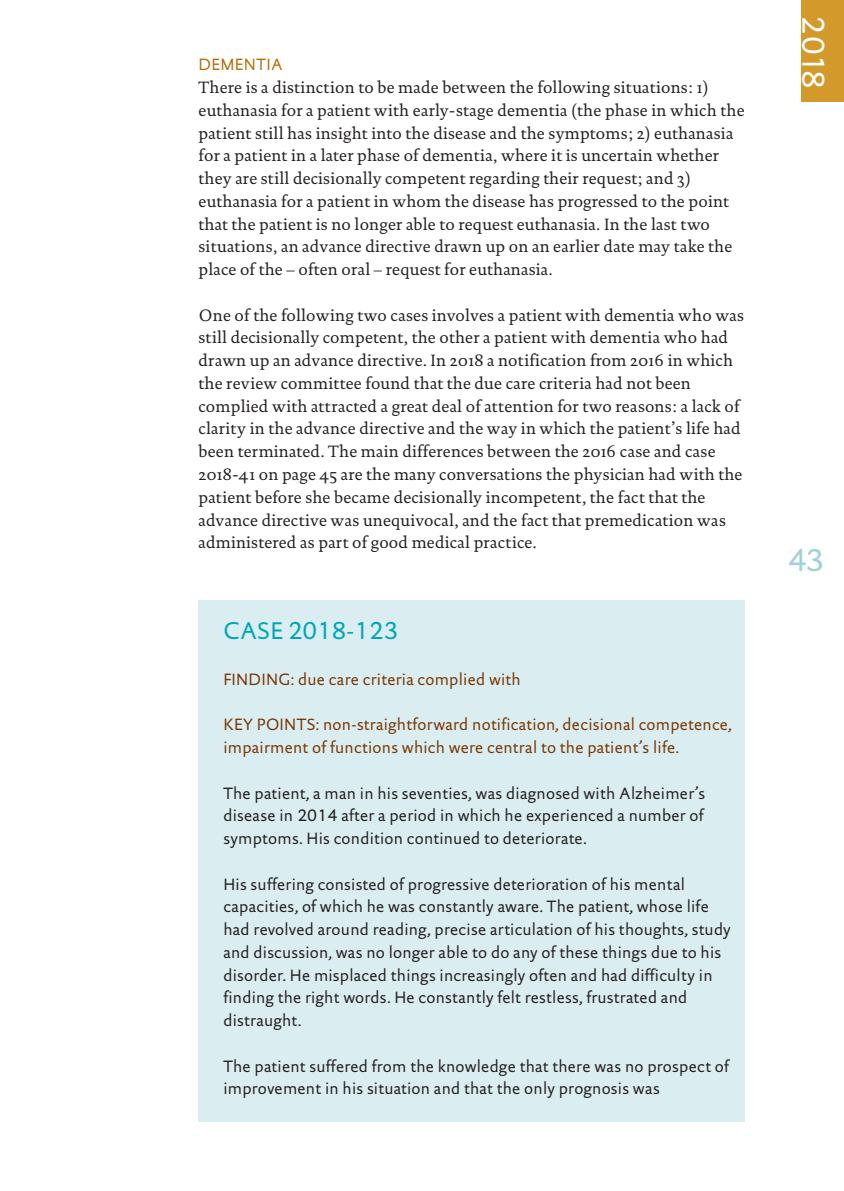
<style>
.page{position:relative;width:844px;height:1191px;background:#fff}
.page>*{position:absolute;margin:0;border:0;box-sizing:border-box;transform-origin:0 0}
.t1{font:31.5px "DTL Documenta Sans TOT";color:#fff}
.t2{font:31.5px "DTL Documenta Sans TOT";color:#a0d0d8}
.t3{font:24.5px "DTL Documenta Sans TOT";color:#00a6b6}
.t4{font:16.62px/22.8px "DTL Documenta TOT";letter-spacing:.01em;color:#241f1f}
.t5{font:16.62px/22.8px "DTL Documenta Sans TOT";letter-spacing:.015em;color:#241f1f}
.t6{font:16.62px/22.8px "DTL Documenta Sans TOT";letter-spacing:.015em;color:#783702}
.t7{font:16.62px "DTL Documenta Sans TOT";letter-spacing:.02em;color:#ba6b08}
</style>
<div class="page">
<div style="left:801px;top:0;width:42px;height:102px;background:#d3992a"></div>
<div style="left:198px;top:600px;width:546px;height:521px;background:#daedf1"></div>
<p class="t7" style="left:198px;top:54px;width:86px">DEMENTIA</p>
<p class="t4" style="left:198px;top:76px;width:547px">There is a distinction to be made between the following situations: 1) euthanasia for a patient with early-stage dementia (the phase in which the patient still has insight into the disease and the symptoms; 2) euthanasia for a patient in a later phase of dementia, where it is uncertain whether they are still decisionally competent regarding their request; and 3) euthanasia for a patient in whom the disease has progressed to the point that the patient is no longer able to request euthanasia. In the last two situations, an advance directive drawn up on an earlier date may take the place of the – often oral – request for euthanasia.</p>
<p class="t4" style="left:198px;top:303px;width:547px">One of the following two cases involves a patient with dementia who was still decisionally competent, the other a patient with dementia who had drawn up an advance directive. In 2018 a notification from 2016 in which the review committee found that the due care criteria had not been complied with attracted a great deal of attention for two reasons: a lack of clarity in the advance directive and the way in which the patient’s life had been terminated. The main differences between the 2016 case and case 2018-41 on page 45 are the many conversations the physician had with the patient before she became decisionally incompetent, the fact that the advance directive was unequivocal, and the fact that premedication was administered as part of good medical practice.</p>
<h2 class="t3" style="left:223px;top:616px;width:176px">CASE 2018-123</h2>
<p class="t6" style="left:223px;top:667px;width:299px">FINDING: due care criteria complied with</p>
<p class="t6" style="left:223px;top:713px;width:509px">KEY POINTS: non-straightforward notification, decisional competence, impairment of functions which were central to the patient’s life.</p>
<p class="t5" style="left:223px;top:781px;width:483px;text-align:justify">The patient, a man in his seventies, was diagnosed with Alzheimer’s disease in 2014 after a period in which he experienced a number of symptoms. His condition continued to deteriorate.</p>
<p class="t5" style="left:223px;top:872px;width:509px">His suffering consisted of progressive deterioration of his mental capacities, of which he was constantly aware. The patient, whose life had revolved around reading, precise articulation of his thoughts, study and discussion, was no longer able to do any of these things due to his disorder. He misplaced things increasingly often and had difficulty in finding the right words. He constantly felt restless, frustrated and distraught.</p>
<p class="t5" style="left:223px;top:1054px;width:507px">The patient suffered from the knowledge that there was no prospect of improvement in his situation and that the only prognosis was</p>
<h1 class="t1" style="left:832px;top:15px;width:76px;rotate:90deg">2018</h1>
<h1 class="t2" style="left:787px;top:541px;width:38px">43</h1>
</div>
